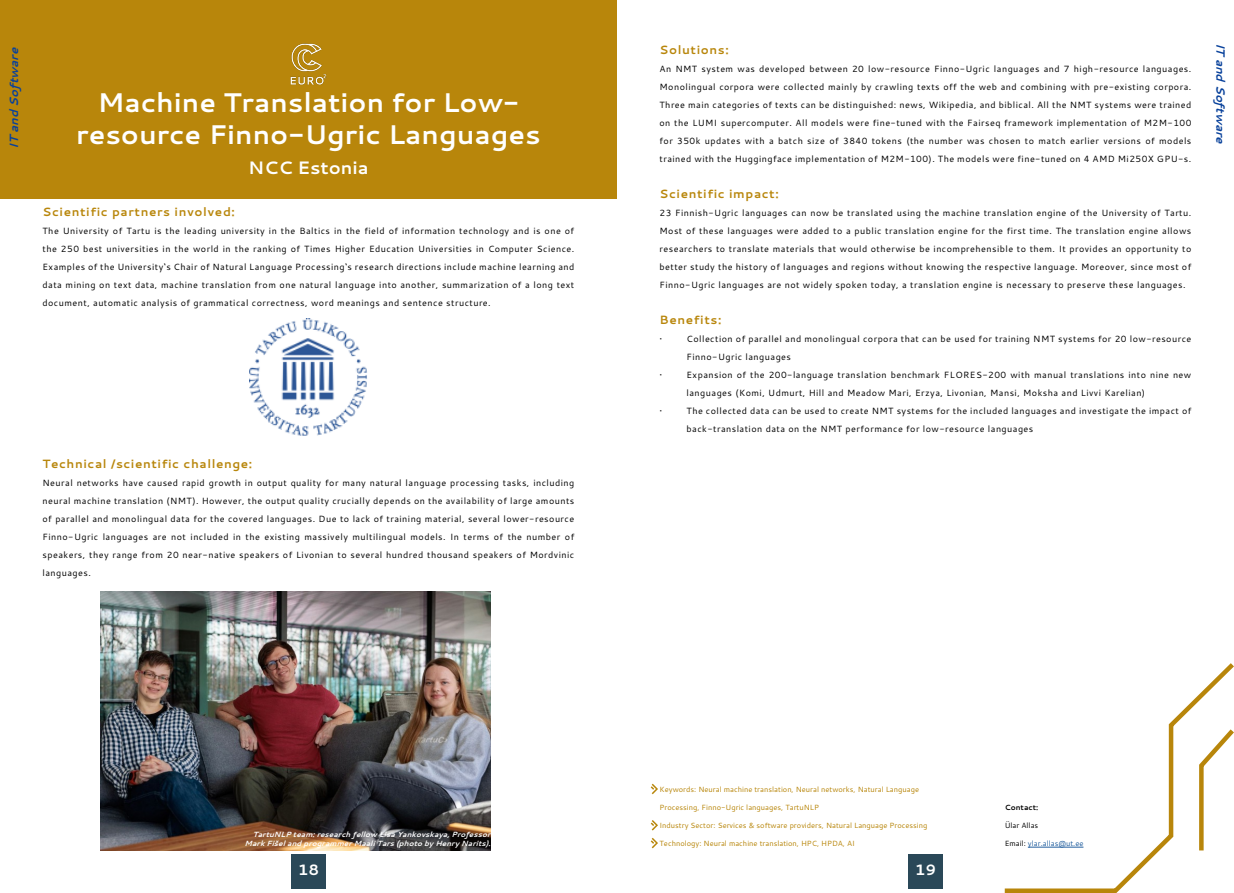
<style>
.page{position:relative;width:1234px;height:893px;background:#fff}
.page>*{position:absolute;margin:0;border:0;box-sizing:border-box;transform-origin:0 0}
.t1{font:700 27px/32.4px "Cantarell";color:#fff;text-align:center}
.t2{font:700 18px "Cantarell";color:#fff}
.t3{font:700 15px "Cantarell";color:#fff}
.t4{font:700 12px "Cantarell";letter-spacing:.05em;color:#b8860b}
.t5{font:italic 700 12px "Cantarell";letter-spacing:-.01em;color:#08419b}
.t6{font:9px/18px "Cantarell";letter-spacing:.05em;color:#000;text-align:justify}
.t7{font:7.5px "Cantarell";color:#b8860b}
.t8{font:italic 700 7.5px/9px "Cantarell";color:#fff;text-align:right}
.t9{font:7.5px "Cantarell";color:#215e9e}
.t10{font:7.5px "Cantarell";color:#000}
.t11{font:700 7.5px "Cantarell";color:#000}
.s1{color:#000}
</style>
<div class="page">
<div style="left:0;top:0;width:617px;height:200px;background:#b8860b"></div>
<img style="left:290px;top:43px;width:37px;height:42px">
<svg style="left:1004px;top:663px;width:229px;height:230px"></svg>
<svg style="left:1196px;top:724px;width:37px;height:131px"></svg>
<div style="left:291px;top:855px;width:34px;height:34px;background:#2a4858"></div>
<div style="left:908px;top:855px;width:34px;height:34px;background:#2a4858"></div>
<svg style="left:650px;top:783px;width:8px;height:12px"></svg>
<svg style="left:650px;top:820px;width:8px;height:29px"></svg>
<hr style="left:1027px;top:847px;width:56px;height:1px;background:#215e9e">
<img style="left:101px;top:591px;width:389px;height:259px">
<img style="left:250px;top:318px;width:117px;height:118px">
<h3 class="t5" style="left:6px;top:149px;width:103px;rotate:-90deg">IT and Software</h3>
<h3 class="t5" style="left:1228px;top:43px;width:103px;rotate:90deg">IT and Software</h3>
<h3 class="t4" style="left:659px;top:41px;width:71px">Solutions:</h3>
<p class="t6" style="left:659px;top:60px;width:533px">An NMT system was developed between 20 low-resource Finno-Ugric languages and 7 high-resource languages.<br>Monolingual corpora were collected mainly by crawling texts off the web and combining with pre-existing corpora.<br>Three main categories of texts can be distinguished: news, Wikipedia, and biblical. All the NMT systems were trained on the LUMI supercomputer. All models were fine-tuned with the Fairseq framework implementation of M2M-100 for 350k updates with a batch size of 3840 tokens (the number was chosen to match earlier versions of models trained with the Huggingface implementation of M2M-100). The models were fine-tuned on 4 AMD Mi250X GPU-s.</p>
<h3 class="t4" style="left:659px;top:185px;width:121px">Scientific impact:</h3>
<p class="t6" style="left:659px;top:204px;width:533px">23 Finnish-Ugric languages can now be translated using the machine translation engine of the University of Tartu.<br>Most of these languages were added to a public translation engine for the first time. The translation engine allows researchers to translate materials that would otherwise be incomprehensible to them. It provides an opportunity to better study the history of languages and regions without knowing the respective language. Moreover, since most of Finno-Ugric languages are not widely spoken today, a translation engine is necessary to preserve these languages.</p>
<h3 class="t4" style="left:659px;top:311px;width:63px">Benefits:</h3>
<p class="t6" style="left:659px;top:330px;width:4px">•</p>
<p class="t6" style="left:686px;top:330px;width:506px">Collection of parallel and monolingual corpora that can be used for training NMT systems for 20 low-resource<br>Finno-Ugric languages</p>
<p class="t6" style="left:659px;top:366px;width:4px">•</p>
<p class="t6" style="left:686px;top:366px;width:506px">Expansion of the 200-language translation benchmark FLORES-200 with manual translations into nine new languages (Komi, Udmurt, Hill and Meadow Mari, Erzya, Livonian, Mansi, Moksha and Livvi Karelian)</p>
<p class="t6" style="left:659px;top:402px;width:4px">•</p>
<p class="t6" style="left:686px;top:402px;width:506px">The collected data can be used to create NMT systems for the included languages and investigate the impact of back-translation data on the NMT performance for low-resource languages</p>
<h1 class="t1" style="left:76px;top:85px;width:466px">Machine Translation for Low&shy;resource Finno-Ugric Languages</h1>
<h2 class="t2" style="left:248px;top:155px;width:122px">NCC Estonia</h2>
<h3 class="t4" style="left:43px;top:203px;width:194px">Scientific partners involved:</h3>
<p class="t6" style="left:43px;top:222px;width:533px">The University of Tartu is the leading university in the Baltics in the field of information technology and is one of the 250 best universities in the world in the ranking of Times Higher Education Universities in Computer Science.<br>Examples of the University‘s Chair of Natural Language Processing‘s research directions include machine learning and data mining on text data, machine translation from one natural language into another, summarization of a long text document, automatic analysis of grammatical correctness, word meanings and sentence structure.</p>
<h3 class="t4" style="left:43px;top:455px;width:211px">Technical /scientific challenge:</h3>
<p class="t6" style="left:43px;top:474px;width:533px">Neural networks have caused rapid growth in output quality for many natural language processing tasks, including neural machine translation (NMT). However, the output quality crucially depends on the availability of large amounts of parallel and monolingual data for the covered languages. Due to lack of training material, several lower-resource Finno-Ugric languages are not included in the existing massively multilingual models. In terms of the number of speakers, they range from 20 near-native speakers of Livonian to several hundred thousand speakers of Mordvinic languages.</p>
<p class="t8" style="left:244px;top:830px;width:247px">TartuNLP team: research fellow Lisa Yankovskaya, Professor<br>Mark Fišel and programmer Maali Tars (photo by Henry Narits).</p>
<p class="t7" style="left:659px;top:784px;width:261px">Keywords: Neural machine translation, Neural networks, Natural Language</p>
<p class="t7" style="left:659px;top:802px;width:161px">Processing, Finno-Ugric languages, TartuNLP</p>
<p class="t7" style="left:659px;top:820px;width:269px">Industry Sector: Services &amp; software providers, Natural Language Processing</p>
<p class="t7" style="left:659px;top:838px;width:197px">Technology: Neural machine translation, HPC, HPDA, AI</p>
<h3 class="t3" style="left:298px;top:859px;width:23px">18</h3>
<h3 class="t3" style="left:914px;top:859px;width:23px">19</h3>
<p class="t11" style="left:1004px;top:802px;width:35px">Contact:</p>
<p class="t10" style="left:1004px;top:820px;width:35px">Ülar Allas</p>
<p class="t9" style="left:1004px;top:838px;width:80px"><span class="s1">Email:</span> ylar.allas@ut.ee</p>
</div>
